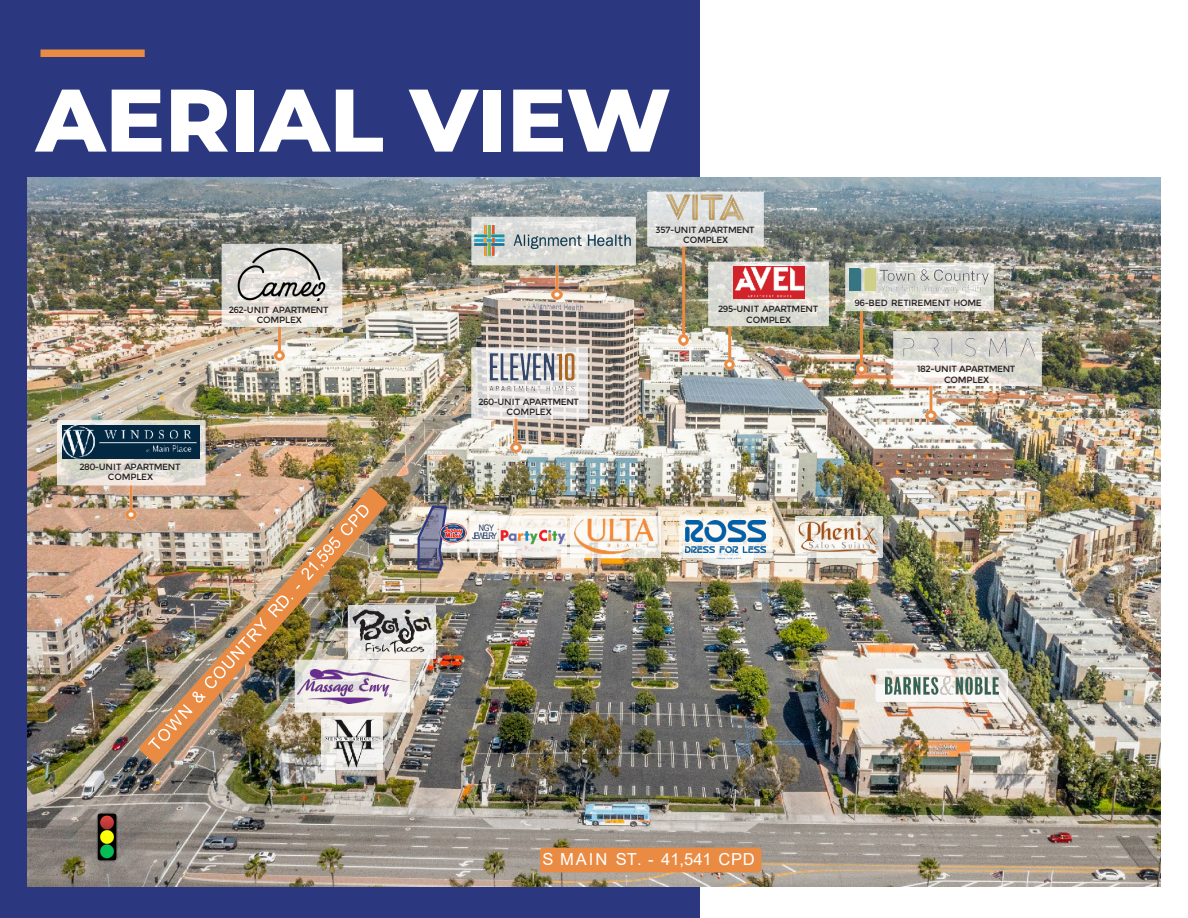
<style>
.page{position:relative;width:1188px;height:918px;background:#fff}
.page>*{position:absolute;margin:0;border:0;box-sizing:border-box;transform-origin:0 0}
.t1{font:800 88.5px "Montserrat";color:#fff}
.t2{font:16.5px "Arial";letter-spacing:.05em;color:#fff}
.t3{font:9px/10.5px "Montserrat";letter-spacing:-.03em;color:#231f20;text-align:center}
.t4{font:9px/7.5px "Arial Narrow";letter-spacing:-.175em;color:#1e3866;text-align:center}
</style>
<div class="page">
<div style="left:0;top:0;width:700px;height:918px;background:#2b3880"></div>
<div style="left:40px;top:50px;width:105px;height:7px;background:#ea8b43"></div>
<img style="left:27px;top:177px;width:1134px;height:709px">
<div style="left:540px;top:848px;width:221px;height:24px;background:#ea8b43"></div>
<img style="left:97px;top:813px;width:21px;height:48px">
<svg style="left:679px;top:516px;width:94px;height:42px"></svg>
<img style="left:686px;top:520px;width:79px;height:32px">
<img style="left:570px;top:516px;width:90px;height:42px">
<img style="left:795px;top:517px;width:88px;height:41px">
<img style="left:321px;top:764px;width:61px;height:5px">
<img style="left:139px;top:488px;width:248px;height:276px">
<img style="left:296px;top:505px;width:73px;height:84px">
<img style="left:126px;top:486px;width:10px;height:33px">
<svg style="left:57px;top:420px;width:149px;height:66px;background:#d7d4cc"></svg>
<img style="left:62px;top:426px;width:138px;height:32px">
<img style="left:926px;top:386px;width:10px;height:34px">
<hr style="left:860px;top:311px;width:3px;height:55px;background:#ea8b43">
<svg style="left:856px;top:364px;width:11px;height:10px"></svg>
<hr style="left:728px;top:326px;width:3px;height:35px;background:#ea8b43">
<svg style="left:725px;top:359px;width:10px;height:11px"></svg>
<hr style="left:682px;top:247px;width:3px;height:90px;background:#ea8b43">
<svg style="left:678px;top:335px;width:11px;height:10px"></svg>
<svg style="left:647px;top:192px;width:117px;height:55px;background:#dedfde"></svg>
<svg style="left:708px;top:262px;width:121px;height:64px;background:#dbdbd4"></svg>
<svg style="left:845px;top:263px;width:149px;height:48px;background:#e2e1db"></svg>
<svg style="left:893px;top:331px;width:149px;height:55px"></svg>
<img style="left:896px;top:331px;width:139px;height:30px">
<img style="left:850px;top:268px;width:139px;height:24px">
<img style="left:733px;top:266px;width:71px;height:33px">
<img style="left:667px;top:194px;width:76px;height:27px">
<img style="left:552px;top:265px;width:10px;height:34px">
<svg style="left:471px;top:217px;width:165px;height:48px;background:#dcddd9"></svg>
<img style="left:475px;top:225px;width:179px;height:30px">
<img style="left:274px;top:327px;width:11px;height:34px">
<svg style="left:222px;top:244px;width:120px;height:83px;background:#e4e0d9"></svg>
<img style="left:233px;top:244px;width:93px;height:56px">
<img style="left:511px;top:419px;width:10px;height:34px">
<svg style="left:471px;top:347px;width:117px;height:72px;background:#e4e1df"></svg>
<img style="left:486px;top:352px;width:90px;height:39px">
<svg style="left:876px;top:669px;width:132px;height:33px"></svg>
<img style="left:885px;top:677px;width:114px;height:17px">
<img style="left:148px;top:595px;width:262px;height:154px">
<img style="left:297px;top:670px;width:113px;height:33px">
<img style="left:349px;top:605px;width:87px;height:53px">
<img style="left:416px;top:504px;width:151px;height:68px">
<img style="left:440px;top:522px;width:26px;height:20px">
<h2 class="t1" style="left:36px;top:61px;width:637px">AERIAL VIEW</h2>
<p class="t3" style="left:229px;top:305px;width:101px">262-UNIT APARTMENT<br>COMPLEX</p>
<p class="t3" style="left:80px;top:462px;width:103px">280-UNIT APARTMENT<br>COMPLEX</p>
<p class="t3" style="left:478px;top:397px;width:102px">260-UNIT APARTMENT<br>COMPLEX</p>
<p class="t4" style="left:472px;top:524px;width:27px">NGY<br>JEWELRY</p>
<p class="t3" style="left:656px;top:224px;width:101px">357-UNIT APARTMENT<br>COMPLEX</p>
<p class="t3" style="left:718px;top:304px;width:101px">295-UNIT APARTMENT<br>COMPLEX</p>
<p class="t3" style="left:855px;top:298px;width:129px">96-BED RETIREMENT HOME</p>
<p class="t3" style="left:917px;top:364px;width:100px">182-UNIT APARTMENT<br>COMPLEX</p>
<p class="t2" style="left:543px;top:848px;width:214px">S MAIN ST. - 41,541 CPD</p>
</div>
